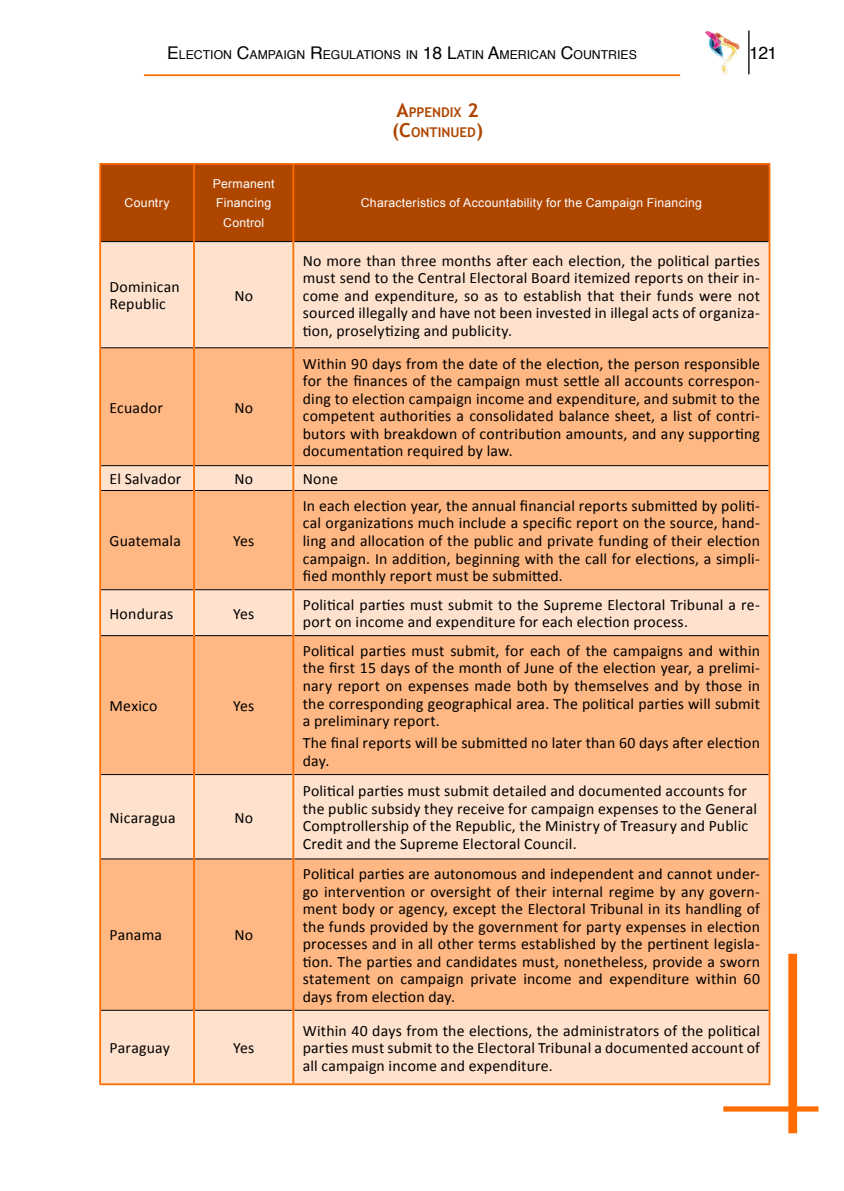
<style>
.page{position:relative;width:844px;height:1191px;background:#fff}
.page>*{position:absolute;margin:0;border:0;box-sizing:border-box;transform-origin:0 0}
.t1{font:17.5px "Helvetica";color:#000}
.t2{font:15.75px/17.5px "Calibri";letter-spacing:.01em;color:#000;text-align:justify}
.t3{font:700 13.47px/19.2px "Trebuchet MS";color:#ae4600;text-align:center}
.t4{font:12.25px/19.2px "Arial";letter-spacing:.02em;color:#fff;text-align:center}
.t5{font:12.25px "Helvetica";color:#000}
.s1{font-size:17.5px}
.s2{font-size:19.25px}
</style>
<div class="page">
<svg style="left:705px;top:31px;width:34px;height:44px"></svg>
<hr style="left:748px;top:30px;width:1px;height:44px;background:#000">
<hr style="left:144px;top:74px;width:536px;height:2px;background:#ff6c00">
<div style="left:788px;top:953px;width:8px;height:180px;background:#ff6c00"></div>
<div style="left:723px;top:1106px;width:95px;height:5px;background:#ff6c00"></div>
<div style="left:101px;top:165px;width:667px;height:76px;background:#ae4600"></div>
<div style="left:101px;top:242px;width:667px;height:841px;background:#ffe2ce"></div>
<svg style="left:101px;top:348px;width:667px;height:661px;fill:#ffb783"></svg>
<hr style="left:101px;top:241px;width:92px;height:1px;background:#000">
<hr style="left:195px;top:241px;width:97px;height:1px;background:#000">
<hr style="left:294px;top:241px;width:474px;height:1px;background:#000">
<hr style="left:101px;top:347px;width:92px;height:1px;background:#000">
<hr style="left:195px;top:347px;width:97px;height:1px;background:#000">
<hr style="left:294px;top:347px;width:474px;height:1px;background:#000">
<hr style="left:101px;top:465px;width:92px;height:1px;background:#000">
<hr style="left:195px;top:465px;width:97px;height:1px;background:#000">
<hr style="left:294px;top:465px;width:474px;height:1px;background:#000">
<hr style="left:101px;top:490px;width:92px;height:1px;background:#000">
<hr style="left:195px;top:490px;width:97px;height:1px;background:#000">
<hr style="left:294px;top:490px;width:474px;height:1px;background:#000">
<hr style="left:101px;top:589px;width:92px;height:1px;background:#000">
<hr style="left:195px;top:589px;width:97px;height:1px;background:#000">
<hr style="left:294px;top:589px;width:474px;height:1px;background:#000">
<hr style="left:101px;top:635px;width:92px;height:1px;background:#000">
<hr style="left:195px;top:635px;width:97px;height:1px;background:#000">
<hr style="left:294px;top:635px;width:474px;height:1px;background:#000">
<hr style="left:101px;top:774px;width:92px;height:1px;background:#000">
<hr style="left:195px;top:774px;width:97px;height:1px;background:#000">
<hr style="left:294px;top:774px;width:474px;height:1px;background:#000">
<hr style="left:101px;top:858px;width:92px;height:1px;background:#000">
<hr style="left:195px;top:858px;width:97px;height:1px;background:#000">
<hr style="left:294px;top:858px;width:474px;height:1px;background:#000">
<hr style="left:101px;top:1009px;width:92px;height:1px;background:#000">
<hr style="left:195px;top:1009px;width:97px;height:1px;background:#000">
<hr style="left:294px;top:1009px;width:474px;height:1px;background:#000">
<hr style="left:99px;top:163px;width:95px;height:2px;background:#ff6c00">
<hr style="left:99px;top:165px;width:2px;height:77px;background:#ff6c00">
<hr style="left:194px;top:163px;width:99px;height:2px;background:#ff6c00">
<hr style="left:193px;top:165px;width:2px;height:77px;background:#ff6c00">
<hr style="left:293px;top:163px;width:477px;height:2px;background:#ff6c00">
<hr style="left:292px;top:165px;width:2px;height:77px;background:#ff6c00">
<hr style="left:768px;top:165px;width:2px;height:77px;background:#ff6c00">
<hr style="left:99px;top:242px;width:2px;height:106px;background:#ff6c00">
<hr style="left:193px;top:242px;width:2px;height:106px;background:#ff6c00">
<hr style="left:292px;top:242px;width:2px;height:106px;background:#ff6c00">
<hr style="left:768px;top:242px;width:2px;height:106px;background:#ff6c00">
<hr style="left:99px;top:348px;width:2px;height:117px;background:#ff6c00">
<hr style="left:193px;top:348px;width:2px;height:117px;background:#ff6c00">
<hr style="left:292px;top:348px;width:2px;height:117px;background:#ff6c00">
<hr style="left:768px;top:348px;width:2px;height:117px;background:#ff6c00">
<hr style="left:99px;top:465px;width:2px;height:25px;background:#ff6c00">
<hr style="left:193px;top:465px;width:2px;height:25px;background:#ff6c00">
<hr style="left:292px;top:465px;width:2px;height:25px;background:#ff6c00">
<hr style="left:768px;top:465px;width:2px;height:25px;background:#ff6c00">
<hr style="left:99px;top:490px;width:2px;height:100px;background:#ff6c00">
<hr style="left:193px;top:490px;width:2px;height:100px;background:#ff6c00">
<hr style="left:292px;top:490px;width:2px;height:100px;background:#ff6c00">
<hr style="left:768px;top:490px;width:2px;height:100px;background:#ff6c00">
<hr style="left:99px;top:590px;width:2px;height:45px;background:#ff6c00">
<hr style="left:193px;top:590px;width:2px;height:45px;background:#ff6c00">
<hr style="left:292px;top:590px;width:2px;height:45px;background:#ff6c00">
<hr style="left:768px;top:590px;width:2px;height:45px;background:#ff6c00">
<hr style="left:99px;top:635px;width:2px;height:139px;background:#ff6c00">
<hr style="left:193px;top:635px;width:2px;height:139px;background:#ff6c00">
<hr style="left:292px;top:635px;width:2px;height:139px;background:#ff6c00">
<hr style="left:768px;top:635px;width:2px;height:139px;background:#ff6c00">
<hr style="left:99px;top:774px;width:2px;height:85px;background:#ff6c00">
<hr style="left:193px;top:774px;width:2px;height:85px;background:#ff6c00">
<hr style="left:292px;top:774px;width:2px;height:85px;background:#ff6c00">
<hr style="left:768px;top:774px;width:2px;height:85px;background:#ff6c00">
<hr style="left:99px;top:859px;width:2px;height:151px;background:#ff6c00">
<hr style="left:193px;top:859px;width:2px;height:151px;background:#ff6c00">
<hr style="left:292px;top:859px;width:2px;height:151px;background:#ff6c00">
<hr style="left:768px;top:859px;width:2px;height:151px;background:#ff6c00">
<hr style="left:99px;top:1010px;width:2px;height:73px;background:#ff6c00">
<hr style="left:193px;top:1010px;width:2px;height:73px;background:#ff6c00">
<hr style="left:292px;top:1010px;width:2px;height:73px;background:#ff6c00">
<hr style="left:768px;top:1010px;width:2px;height:73px;background:#ff6c00">
<hr style="left:99px;top:1083px;width:95px;height:2px;background:#ff6c00">
<hr style="left:194px;top:1083px;width:99px;height:2px;background:#ff6c00">
<hr style="left:293px;top:1083px;width:477px;height:2px;background:#ff6c00">
<p class="t5" style="left:167px;top:45px;width:471px"><span class="s1">E</span>LECTION <span class="s1">C</span>AMPAIGN <span class="s1">R</span>EGULATIONS IN <span class="s1">18 L</span>ATIN <span class="s1">A</span>MERICAN <span class="s1">C</span>OUNTRIES</p>
<p class="t1" style="left:749px;top:39px;width:30px">121</p>
<p class="t4" style="left:125px;top:194px;width:46px">Country</p>
<p class="t4" style="left:213px;top:174px;width:63px">Permanent<br>Financing<br>Control</p>
<p class="t2" style="left:110px;top:278px;width:72px">Dominican<br>Republic</p>
<p class="t2" style="left:234px;top:287px;width:20px">No</p>
<p class="t2" style="left:110px;top:399px;width:55px">Ecuador</p>
<p class="t2" style="left:234px;top:399px;width:20px">No</p>
<p class="t3" style="left:392px;top:103px;width:92px"><span class="s2">A</span>PPENDIX <span class="s2">2 (C</span>ONTINUED<span class="s2">)</span></p>
<p class="t4" style="left:361px;top:194px;width:342px">Characteristics of Accountability for the Campaign Financing</p>
<p class="t2" style="left:303px;top:252px;width:458px">No more than three months after each election, the political parties must send to the Central Electoral Board itemized reports on their in&shy;come and expenditure, so as to establish that their funds were not sourced illegally and have not been invested in illegal acts of organiza&shy;tion, proselytizing and publicity.</p>
<p class="t2" style="left:303px;top:355px;width:458px">Within 90 days from the date of the election, the person responsible for the finances of the campaign must settle all accounts correspon&shy;ding to election campaign income and expenditure, and submit to the competent authorities a consolidated balance sheet, a list of contri&shy;butors with breakdown of contribution amounts, and any supporting documentation required by law.</p>
<p class="t2" style="left:110px;top:470px;width:73px">El Salvador</p>
<p class="t2" style="left:234px;top:470px;width:20px">No</p>
<p class="t2" style="left:303px;top:470px;width:37px">None</p>
<p class="t2" style="left:110px;top:532px;width:73px">Guatemala</p>
<p class="t2" style="left:233px;top:532px;width:23px">Yes</p>
<p class="t2" style="left:303px;top:497px;width:458px">In each election year, the annual financial reports submitted by politi&shy;cal organizations much include a specific report on the source, hand&shy;ling and allocation of the public and private funding of their election campaign. In addition, beginning with the call for elections, a simpli&shy;fied monthly report must be submitted.</p>
<p class="t2" style="left:110px;top:604px;width:65px">Honduras</p>
<p class="t2" style="left:233px;top:604px;width:23px">Yes</p>
<p class="t2" style="left:303px;top:596px;width:458px">Political parties must submit to the Supreme Electoral Tribunal a re&shy;port on income and expenditure for each election process.</p>
<p class="t2" style="left:110px;top:697px;width:49px">Mexico</p>
<p class="t2" style="left:233px;top:697px;width:23px">Yes</p>
<p class="t2" style="left:110px;top:808px;width:67px">Nicaragua</p>
<p class="t2" style="left:234px;top:808px;width:20px">No</p>
<p class="t2" style="left:110px;top:926px;width:54px">Panama</p>
<p class="t2" style="left:234px;top:926px;width:20px">No</p>
<p class="t2" style="left:110px;top:1039px;width:62px">Paraguay</p>
<p class="t2" style="left:233px;top:1039px;width:23px">Yes</p>
<p class="t2" style="left:303px;top:642px;width:458px">Political parties must submit, for each of the campaigns and within the first 15 days of the month of June of the election year, a prelimi&shy;nary report on expenses made both by themselves and by those in the corresponding geographical area. The political parties will submit a preliminary report.</p>
<p class="t2" style="left:303px;top:734px;width:458px">The final reports will be submitted no later than 60 days after election day.</p>
<p class="t2" style="left:303px;top:782px;width:455px;text-align:left">Political parties must submit detailed and documented accounts for the public subsidy they receive for campaign expenses to the General Comptrollership of the Republic, the Ministry of Treasury and Public Credit and the Supreme Electoral Council.</p>
<p class="t2" style="left:303px;top:865px;width:458px">Political parties are autonomous and independent and cannot under&shy;go intervention or oversight of their internal regime by any govern&shy;ment body or agency, except the Electoral Tribunal in its handling of the funds provided by the government for party expenses in election processes and in all other terms established by the pertinent legisla&shy;tion. The parties and candidates must, nonetheless, provide a sworn statement on campaign private income and expenditure within 60 days from election day.</p>
<p class="t2" style="left:303px;top:1021px;width:458px">Within 40 days from the elections, the administrators of the political parties must submit to the Electoral Tribunal a documented account of all campaign income and expenditure.</p>
</div>
